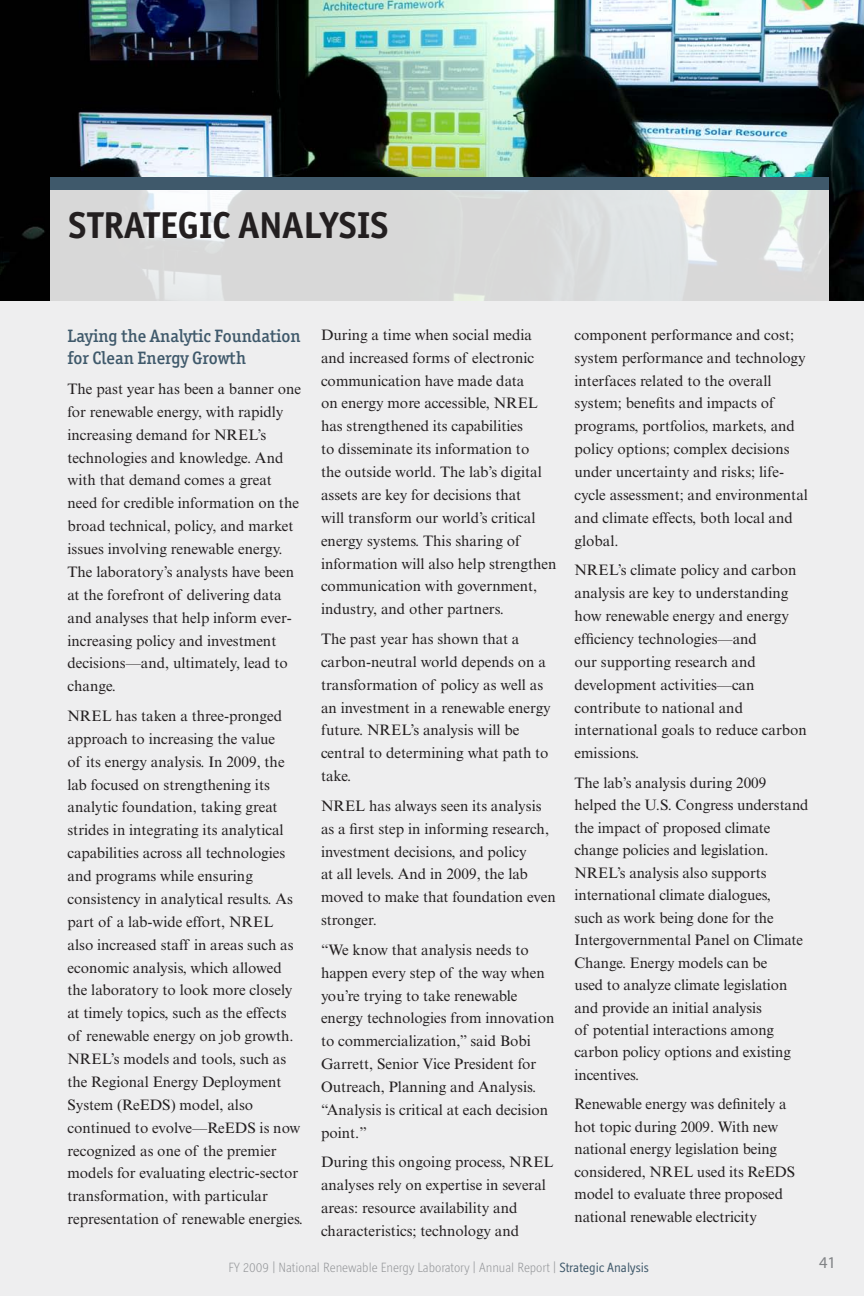
<style>
.page{position:relative;width:864px;height:1296px;background:#eeeeef}
.page>*{position:absolute;margin:0;border:0;box-sizing:border-box;transform-origin:0 0}
.t1{font:700 37.5px "Officina Sans ITC Std";letter-spacing:.005em;color:#231f20}
.t2{font:500 18px/22.5px "Officina Serif ITC Std";color:#3f596b}
.t3{font:16.5px "Myriad Pro";color:#808285}
.t4{font:15.15px/23px "Times New Roman MT Std";color:#231f20}
.t5{font:300 13.5px "Officina Display ITC Std";color:#939598}
.s1{font-weight:400;color:#3f596b}
</style>
<div class="page">
<img style="left:0;top:0;width:864px;height:301px">
<svg style="left:50px;top:190px;width:779px;height:111px;fill:#d8d8d8"></svg>
<div style="left:50px;top:178px;width:779px;height:12px;background:#3f596b"></div>
<h1 class="t1" style="left:69px;top:202px;width:321px">STRATEGIC ANALYSIS</h1>
<p class="t2" style="left:68px;top:324px;width:235px">Laying the Analytic Foundation for Clean Energy Growth</p>
<p class="t4" style="left:68px;top:377px;width:235px">The past year has been a banner one for renewable energy, with rapidly increasing demand for NREL’s technologies and knowledge. And with that demand comes a great need for credible information on the broad technical, policy, and market issues involving renewable energy.<br>The laboratory’s analysts have been at the forefront of delivering data and analyses that help inform ever&shy;increasing policy and investment decisions—and, ultimately, lead to change.</p>
<p class="t4" style="left:68px;top:704px;width:237px">NREL has taken a three-pronged approach to increasing the value<br>of its energy analysis. In 2009, the lab focused on strengthening its analytic foundation, taking great strides in integrating its analytical capabilities across all technologies and programs while ensuring consistency in analytical results. As part of a lab-wide effort, NREL also increased staff in areas such as economic analysis, which allowed the laboratory to look more closely at timely topics, such as the effects of renewable energy on job growth.<br>NREL’s models and tools, such as the Regional Energy Deployment System (ReEDS) model, also continued to evolve—ReEDS is now recognized as one of the premier models for evaluating electric-sector transformation, with particular representation of renewable energies.</p>
<p class="t4" style="left:321px;top:323px;width:237px">During a time when social media and increased forms of electronic communication have made data<br>on energy more accessible, NREL has strengthened its capabilities<br>to disseminate its information to<br>the outside world. The lab’s digital assets are key for decisions that<br>will transform our world’s critical energy systems. This sharing of information will also help strengthen communication with government, industry, and other partners.</p>
<p class="t4" style="left:321px;top:627px;width:231px">The past year has shown that a carbon-neutral world depends on a transformation of policy as well as an investment in a renewable energy future. NREL’s analysis will be central to determining what path to take.</p>
<p class="t4" style="left:321px;top:794px;width:236px">NREL has always seen its analysis as a first step in informing research, investment decisions, and policy<br>at all levels. And in 2009, the lab moved to make that foundation even stronger.</p>
<p class="t4" style="left:321px;top:938px;width:235px">“We know that analysis needs to happen every step of the way when you’re trying to take renewable energy technologies from innovation to commercialization,” said Bobi<br>Garrett, Senior Vice President for<br>Outreach, Planning and Analysis. “Analysis is critical at each decision point.”</p>
<p class="t4" style="left:321px;top:1151px;width:234px">During this ongoing process, NREL analyses rely on expertise in several areas: resource availability and characteristics; technology and</p>
<p class="t4" style="left:575px;top:323px;width:235px">component performance and cost; system performance and technology interfaces related to the overall system; benefits and impacts of programs, portfolios, markets, and policy options; complex decisions under uncertainty and risks; life&shy;cycle assessment; and environmental and climate effects, both local and global.</p>
<p class="t4" style="left:575px;top:559px;width:234px">NREL’s climate policy and carbon analysis are key to understanding how renewable energy and energy efficiency technologies—and<br>our supporting research and development activities—can contribute to national and international goals to reduce carbon emissions.</p>
<p class="t4" style="left:575px;top:771px;width:236px;line-height:22.5px">The lab’s analysis during 2009 helped the U.S. Congress understand the impact of proposed climate change policies and legislation.<br>NREL’s analysis also supports international climate dialogues,<br>such as work being done for the<br>Intergovernmental Panel on Climate<br>Change. Energy models can be<br>used to analyze climate legislation and provide an initial analysis<br>of potential interactions among carbon policy options and existing incentives.</p>
<p class="t4" style="left:575px;top:1093px;width:222px;line-height:22.5px">Renewable energy was definitely a hot topic during 2009. With new national energy legislation being considered, NREL used its ReEDS model to evaluate three proposed national renewable electricity</p>
<p class="t5" style="left:229px;top:1260px;width:422px">FY 2009 | National Renewable Energy Laboratory | Annual Report | <span class="s1">Strategic Analysis</span></p>
<p class="t3" style="left:819px;top:1252px;width:18px">41</p>
</div>
